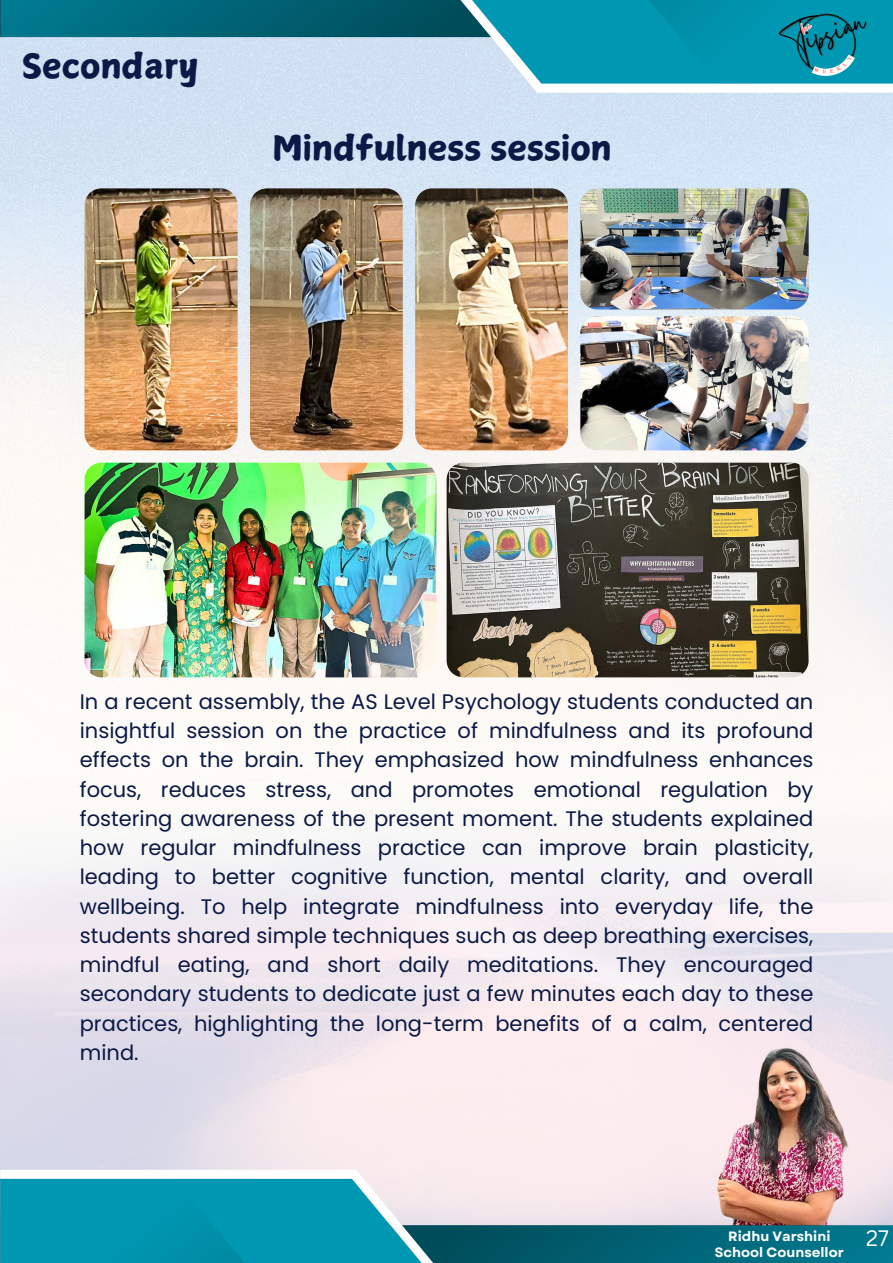
<style>
.page{position:relative;width:893px;height:1263px;background:#fff}
.page>*{position:absolute;margin:0;border:0;box-sizing:border-box;transform-origin:0 0}
.t1{font:38.03px "Gistesy";color:#000}
.t2{font:33.75px "Canva Surname Fu";color:#0a1945}
.t3{font:21.75px "Canva Sans";color:#fff}
.t4{font:21px/29.2px "Poppins";color:#0a1945;text-align:justify}
.t5{font:700 13.5px/15.8px "Garet";color:#fff;text-align:center}
</style>
<div class="page">
<img style="left:0;top:84px;width:893px;height:1095px">
<svg style="left:369px;top:84px;width:524px;height:9px"></svg>
<img style="left:702px;top:1043px;width:154px;height:136px">
<svg style="left:524px;top:1179px;width:369px;height:84px;background:#7d9aa2"></svg>
<svg style="left:0;top:1170px;width:524px;height:93px;background:#3da6ba"></svg>
<img style="left:85px;top:188px;width:153px;height:262px">
<img style="left:250px;top:188px;width:153px;height:262px">
<img style="left:415px;top:188px;width:153px;height:262px">
<img style="left:580px;top:188px;width:228px;height:121px">
<img style="left:580px;top:316px;width:228px;height:134px">
<img style="left:85px;top:463px;width:351px;height:214px">
<img style="left:446px;top:463px;width:362px;height:214px">
<svg style="left:0;top:0;width:893px;height:84px;background:#47a3b8"></svg>
<h2 class="t2" style="left:22px;top:49px;width:178px">Secondary</h2>
<h2 class="t2" style="left:272px;top:131px;width:341px">Mindfulness session</h2>
<h1 class="t1" style="left:773px;top:23px;width:88px;rotate:-19deg">Tipsian</h1>
<p class="t4" style="left:80px;top:687px;width:735px">In a recent assembly, the AS Level Psychology students conducted an insightful session on the practice of mindfulness and its profound effects on the brain. They emphasized how mindfulness enhances focus, reduces stress, and promotes emotional regulation by fostering awareness of the present moment. The students explained how regular mindfulness practice can improve brain plasticity, leading to better cognitive function, mental clarity, and overall wellbeing. To help integrate mindfulness into everyday life, the students shared simple techniques such as deep breathing exercises, mindful eating, and short daily meditations. They encouraged secondary students to dedicate just a few minutes each day to these practices, highlighting the long-term benefits of a calm, centered mind.</p>
<p class="t5" style="left:715px;top:1229px;width:131px">Ridhu Varshini<br>School Counsellor</p>
<p class="t3" style="left:866px;top:1223px;width:24px">27</p>
</div>
